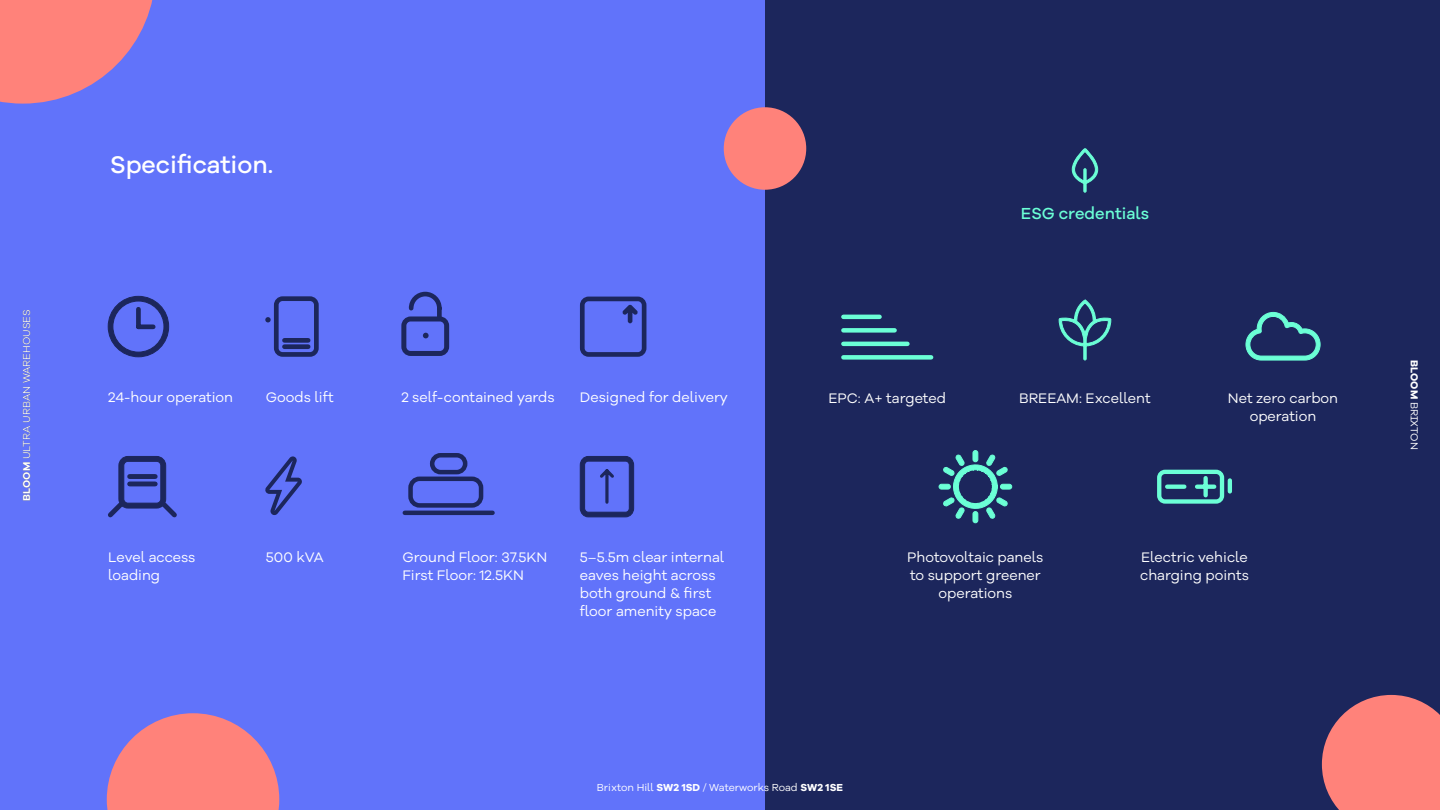
<style>
.page{position:relative;width:1440px;height:810px;background:#6173fa}
.page>*{position:absolute;margin:0;border:0;box-sizing:border-box;transform-origin:0 0}
.t1{font:500 24.75px "Galano Grotesque Alt";color:#fff}
.t2{font:500 16.5px "Galano Grotesque Alt";color:#6bffd6}
.t3{font:14.25px/18px "Galano Grotesque Alt";color:#fff}
.t4{font:10.5px "Galano Grotesque Alt";color:#fff}
.s1{font-weight:700}
</style>
<div class="page">
<svg style="left:107px;top:713px;width:172px;height:97px"></svg>
<svg style="left:0;top:0;width:153px;height:104px"></svg>
<div style="left:765px;top:0;width:675px;height:810px;background:#1c265c"></div>
<svg style="left:1322px;top:695px;width:118px;height:115px;background:#e47776"></svg>
<div style="left:724px;top:107px;width:82px;height:83px;background:#ff827a;border-radius:50%"></div>
<svg style="left:108px;top:296px;width:61px;height:61px"></svg>
<div style="left:136px;top:309px;width:5px;height:18px;background:#1c265c"></div>
<div style="left:138px;top:324px;width:15px;height:5px;background:#1c265c"></div>
<svg style="left:265px;top:296px;width:54px;height:61px"></svg>
<svg style="left:401px;top:291px;width:48px;height:65px"></svg>
<svg style="left:108px;top:456px;width:69px;height:62px"></svg>
<svg style="left:265px;top:456px;width:37px;height:59px"></svg>
<svg style="left:1157px;top:470px;width:67px;height:34px"></svg>
<hr style="left:1228px;top:480px;width:4px;height:11px;background:#6bffd6">
<svg style="left:1197px;top:485px;width:17px;height:4px"></svg>
<svg style="left:1167px;top:485px;width:17px;height:4px"></svg>
<div style="left:1203px;top:478px;width:5px;height:17px;background:#6bffd6"></div>
<svg style="left:580px;top:456px;width:54px;height:62px"></svg>
<svg style="left:580px;top:297px;width:66px;height:60px"></svg>
<svg style="left:1072px;top:148px;width:26px;height:45px"></svg>
<hr style="left:843px;top:315px;width:37px;height:4px;background:#6bffd6">
<div style="left:843px;top:328px;width:52px;height:5px;background:#6bffd6"></div>
<hr style="left:843px;top:342px;width:64px;height:4px;background:#6bffd6">
<div style="left:843px;top:355px;width:88px;height:5px;background:#6bffd6"></div>
<hr style="left:405px;top:511px;width:88px;height:4px;background:#1c265c">
<svg style="left:1058px;top:299px;width:54px;height:62px"></svg>
<svg style="left:1245px;top:312px;width:76px;height:49px"></svg>
<svg style="left:938px;top:450px;width:75px;height:74px"></svg>
<div style="left:408px;top:477px;width:75px;height:31px;border:4px solid #1c265c;border-radius:9px"></div>
<div style="left:430px;top:453px;width:37px;height:21px;border:4px solid #1c265c;border-radius:8px"></div>
<p class="t4" style="left:20px;top:501px;width:193px;rotate:-90deg"><span class="s1">BLOOM</span> ULTRA URBAN WAREHOUSES</p>
<h1 class="t1" style="left:110px;top:149px;width:165px">Specification.</h1>
<p class="t2" style="left:1021px;top:203px;width:130px">ESG credentials</p>
<p class="t3" style="left:108px;top:388px;width:126px">24-hour operation</p>
<p class="t3" style="left:266px;top:388px;width:70px">Goods lift</p>
<p class="t3" style="left:401px;top:388px;width:155px">2 self-contained yards</p>
<p class="t3" style="left:829px;top:388px;width:119px">EPC: A+ targeted</p>
<p class="t3" style="left:580px;top:388px;width:149px">Designed for delivery</p>
<p class="t3" style="left:1019px;top:388px;width:133px">BREEAM: Excellent</p>
<p class="t3" style="left:1228px;top:388px;width:112px;text-align:center">Net zero carbon operation</p>
<p class="t4" style="left:1421px;top:360px;width:91px;rotate:90deg"><span class="s1">BLOOM</span> BRIXTON</p>
<p class="t3" style="left:108px;top:548px;width:89px">Level access loading</p>
<p class="t3" style="left:266px;top:548px;width:59px">500 kVA</p>
<p class="t3" style="left:403px;top:548px;width:146px">Ground Floor: 37.5KN<br>First Floor: 12.5KN</p>
<p class="t3" style="left:580px;top:548px;width:146px">5–5.5m clear internal eaves height across both ground &amp; first floor amenity space</p>
<p class="t3" style="left:907px;top:548px;width:138px;text-align:center">Photovoltaic panels to support greener operations</p>
<p class="t3" style="left:1140px;top:548px;width:110px">Electric vehicle charging points</p>
<p class="t4" style="left:597px;top:780px;width:248px">Brixton Hill <span class="s1">SW2 1SD</span> / Waterworks Road <span class="s1">SW2 1SE</span></p>
</div>
